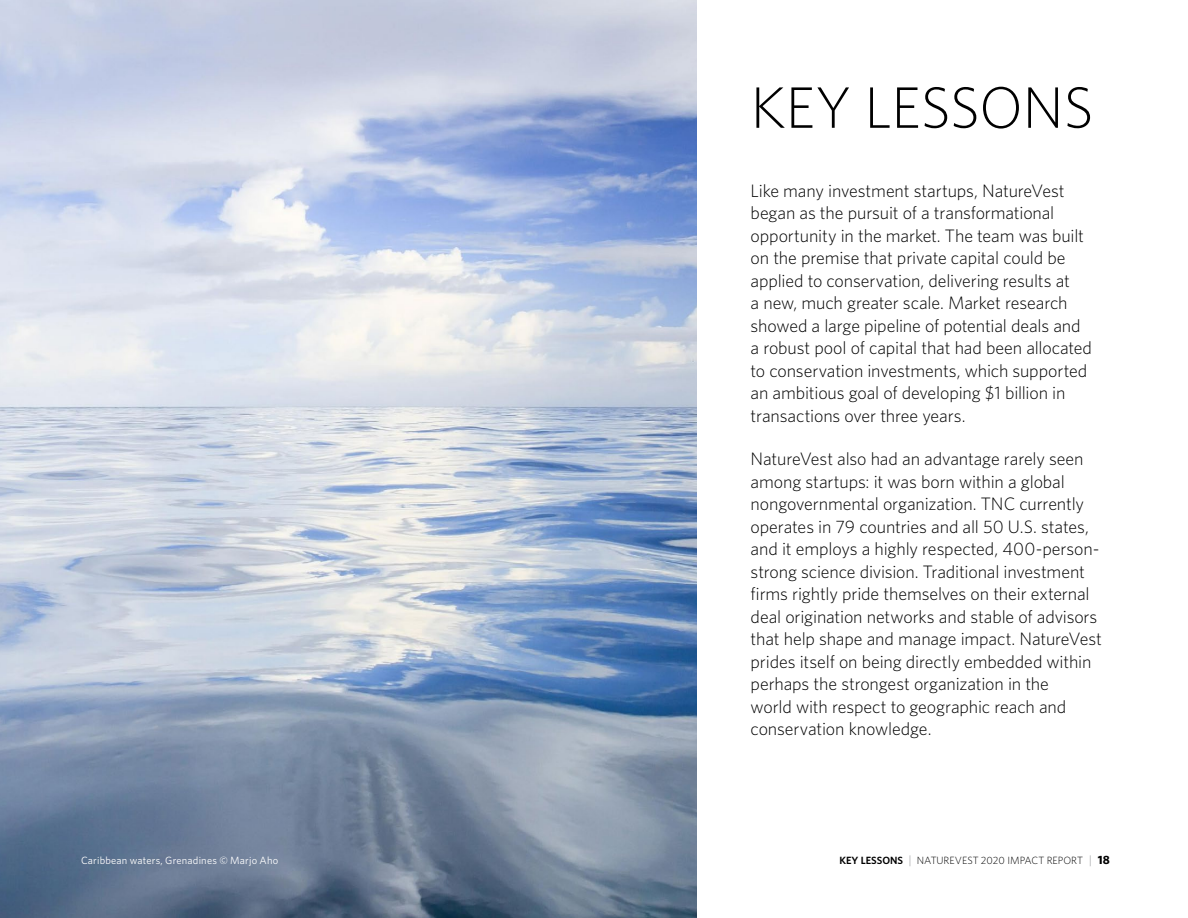
<style>
.page{position:relative;width:1188px;height:918px;background:#fff}
.page>*{position:absolute;margin:0;border:0;box-sizing:border-box;transform-origin:0 0}
.t1{font:300 58.5px "Whitney";letter-spacing:-.005em;color:#000}
.t2{font:300 18px/22.5px "Whitney";letter-spacing:-.01em;color:#000}
.t3{font:300 10.5px "Whitney";color:#000}
.t4{font:10.5px "Whitney";letter-spacing:.02em;color:#fff}
.s1{font-weight:600}
.s2{font-size:12px;color:#939598}
.s3{font-weight:700;font-size:12px}
</style>
<div class="page">
<img style="left:0;top:0;width:697px;height:918px">
<p class="t4" style="left:81px;top:853px;width:199px">Caribbean waters, Grenadines © Marjo Aho</p>
<h1 class="t1" style="left:751px;top:68px;width:344px">KEY LESSONS</h1>
<p class="t2" style="left:751px;top:179px;width:343px">Like many investment startups, NatureVest began as the pursuit of a transformational opportunity in the market. The team was built on the premise that private capital could be applied to conservation, delivering results at<br>a new, much greater scale. Market research showed a large pipeline of potential deals and a robust pool of capital that had been allocated to conservation investments, which supported an ambitious goal of developing $1 billion in transactions over three years.</p>
<p class="t2" style="left:751px;top:447px;width:353px">NatureVest also had an advantage rarely seen among startups: it was born within a global nongovernmental organization. TNC currently operates in 79 countries and all 50 U. S. states, and it employs a highly respected, 400-person&shy;strong science division. Traditional investment firms rightly pride themselves on their external deal origination networks and stable of advisors that help shape and manage impact. NatureVest prides itself on being directly embedded within perhaps the strongest organization in the<br>world with respect to geographic reach and conservation knowledge.</p>
<p class="t3" style="left:840px;top:853px;width:272px"><span class="s1">KEY LESSONS</span> <span class="s2">|</span> NATUREVEST 2020 IMPACT REPORT <span class="s2">|</span> <span class="s3">18</span></p>
</div>
